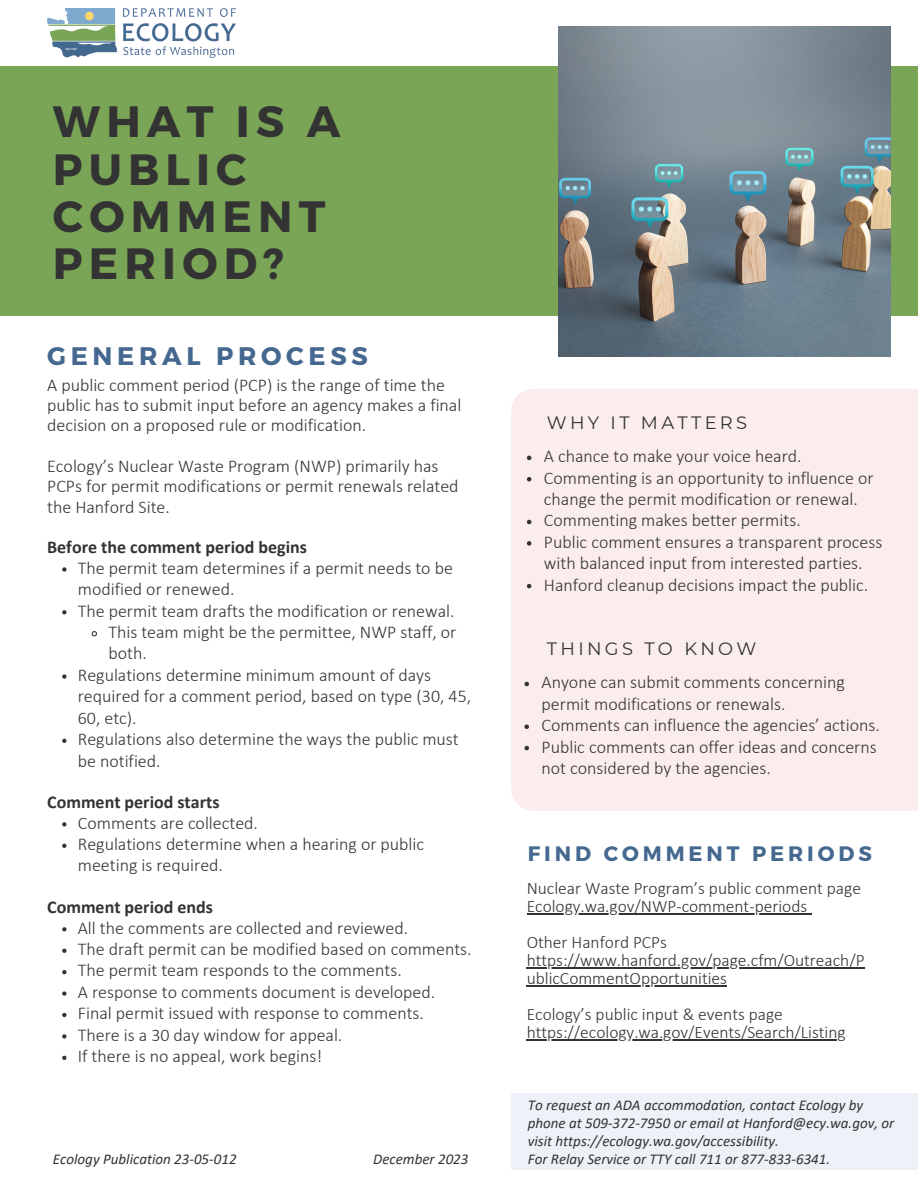
<style>
.page{position:relative;width:918px;height:1188px;background:#fff}
.page>*{position:absolute;margin:0;border:0;box-sizing:border-box;transform-origin:0 0}
.t1{font:700 43.8px/47.2px "Montserrat";letter-spacing:.14em;color:#333}
.t2{font:700 25.35px "Montserrat";letter-spacing:.185em;color:#44688f}
.t3{font:700 20.85px "Montserrat";letter-spacing:.185em;color:#44688f}
.t4{font:300 18px/21.3px "Calibri";color:#333}
.t5{font:700 18px "Calibri";color:#333}
.t6{font:17.85px "Montserrat";letter-spacing:.185em;color:#333}
.t7{font:300 17.55px/18px "Calibri";color:#333}
.t8{font:italic 15px/18px "Calibri";color:#333}
</style>
<div class="page">
<div style="left:0;top:67px;width:918px;height:249px;background:#7aa456"></div>
<img style="left:47px;top:9px;width:188px;height:48px">
<img style="left:559px;top:26px;width:332px;height:330px">
<div style="left:511px;top:389px;width:407px;height:422px;background:#fbeded"></div>
<div style="left:511px;top:1094px;width:407px;height:76px;background:#ecf2f7"></div>
<svg style="left:62px;top:567px;width:4px;height:5px"></svg>
<svg style="left:62px;top:610px;width:4px;height:4px"></svg>
<svg style="left:91px;top:631px;width:6px;height:6px"></svg>
<svg style="left:62px;top:674px;width:4px;height:5px"></svg>
<svg style="left:62px;top:739px;width:4px;height:4px"></svg>
<svg style="left:62px;top:822px;width:4px;height:5px"></svg>
<svg style="left:62px;top:844px;width:4px;height:4px"></svg>
<svg style="left:62px;top:927px;width:4px;height:4px"></svg>
<svg style="left:62px;top:949px;width:4px;height:4px"></svg>
<svg style="left:62px;top:970px;width:4px;height:4px"></svg>
<svg style="left:62px;top:991px;width:4px;height:5px"></svg>
<svg style="left:62px;top:1013px;width:4px;height:4px"></svg>
<svg style="left:62px;top:1034px;width:4px;height:5px"></svg>
<svg style="left:62px;top:1056px;width:4px;height:4px"></svg>
<svg style="left:527px;top:456px;width:4px;height:4px"></svg>
<svg style="left:527px;top:477px;width:4px;height:4px"></svg>
<svg style="left:527px;top:520px;width:4px;height:4px"></svg>
<svg style="left:527px;top:541px;width:4px;height:5px"></svg>
<svg style="left:527px;top:584px;width:4px;height:4px"></svg>
<hr style="left:527px;top:914px;width:281px;height:1px;background:#333">
<hr style="left:527px;top:968px;width:338px;height:1px;background:#333">
<hr style="left:527px;top:986px;width:200px;height:1px;background:#333">
<hr style="left:527px;top:1040px;width:319px;height:1px;background:#333">
<svg style="left:524px;top:682px;width:5px;height:4px"></svg>
<svg style="left:524px;top:724px;width:5px;height:5px"></svg>
<svg style="left:524px;top:746px;width:5px;height:4px"></svg>
<h1 class="t1" style="left:53px;top:96px;width:289px">WHAT IS A<br>PUBLIC<br>COMMENT<br>PERIOD?</h1>
<h2 class="t2" style="left:47px;top:339px;width:322px">GENERAL PROCESS</h2>
<p class="t4" style="left:47px;top:376px;width:416px;line-height:20.4px">A public comment period (PCP) is the range of time the public has to submit input before an agency makes a final decision on a proposed rule or modification.</p>
<p class="t4" style="left:47px;top:457px;width:413px;line-height:20.4px">Ecology’s Nuclear Waste Program (NWP) primarily has<br>PCPs for permit modifications or permit renewals related the Hanford Site.</p>
<p class="t5" style="left:47px;top:540px;width:261px">Before the comment period begins</p>
<p class="t4" style="left:78px;top:559px;width:377px">The permit team determines if a permit needs to be</p>
<p class="t4" style="left:78px;top:580px;width:158px">modified or renewed.</p>
<p class="t4" style="left:78px;top:601px;width:378px">The permit team drafts the modification or renewal.</p>
<p class="t4" style="left:108px;top:623px;width:350px">This team might be the permittee, NWP staff, or</p>
<p class="t4" style="left:108px;top:644px;width:40px">both.</p>
<p class="t4" style="left:78px;top:666px;width:355px">Regulations determine minimum amount of days</p>
<p class="t4" style="left:78px;top:687px;width:395px">required for a comment period, based on type (30, 45,</p>
<p class="t4" style="left:78px;top:709px;width:60px">60, etc).</p>
<p class="t4" style="left:78px;top:730px;width:383px">Regulations also determine the ways the public must</p>
<p class="t4" style="left:78px;top:751px;width:84px">be notified.</p>
<p class="t5" style="left:47px;top:795px;width:174px">Comment period starts</p>
<p class="t4" style="left:78px;top:813px;width:348px">Comments are collected.<br>Regulations determine when a hearing or public meeting is required.</p>
<p class="t5" style="left:47px;top:900px;width:167px">Comment period ends</p>
<p class="t4" style="left:78px;top:918px;width:395px">All the comments are collected and reviewed.<br>The draft permit can be modified based on comments.<br>The permit team responds to the comments.<br>A response to comments document is developed.<br>Final permit issued with response to comments.<br>There is a 30 day window for appeal.<br>If there is no appeal, work begins!</p>
<p class="t6" style="left:547px;top:411px;width:202px">WHY IT MATTERS</p>
<p class="t4" style="left:544px;top:447px;width:340px">A chance to make your voice heard.<br>Commenting is an opportunity to influence or change the permit modification or renewal.<br>Commenting makes better permits.<br>Public comment ensures a transparent process with balanced input from interested parties.<br>Hanford cleanup decisions impact the public.</p>
<p class="t6" style="left:547px;top:638px;width:211px">THINGS TO KNOW</p>
<p class="t4" style="left:542px;top:673px;width:340px">Anyone can submit comments concerning permit modifications or renewals.<br>Comments can influence the agencies’ actions.<br>Public comments can offer ideas and concerns not considered by the agencies.</p>
<p class="t3" style="left:528px;top:840px;width:346px">FIND COMMENT PERIODS</p>
<p class="t7" style="left:527px;top:881px;width:336px">Nuclear Waste Program’s public comment page<br>Ecology.wa.gov/NWP-comment-periods</p>
<p class="t7" style="left:527px;top:935px;width:339px">Other Hanford PCPs https://www.hanford.gov/page.cfm/Outreach/P ublicCommentOpportunities</p>
<p class="t7" style="left:527px;top:1007px;width:321px">Ecology’s public input &amp; events page https://ecology.wa.gov/Events/Search/Listing</p>
<p class="t8" style="left:528px;top:1097px;width:368px">To request an ADA accommodation, contact Ecology by phone at 509-372-7950 or email at Hanford@ecy.wa.gov, or visit https://ecology.wa.gov/accessibility.</p>
<p class="t8" style="left:53px;top:1151px;width:185px">Ecology Publication 23-05-012</p>
<p class="t8" style="left:373px;top:1151px;width:97px">December 2023</p>
<p class="t8" style="left:528px;top:1151px;width:304px">For Relay Service or TTY call 711 or 877-833-6341.</p>
</div>
